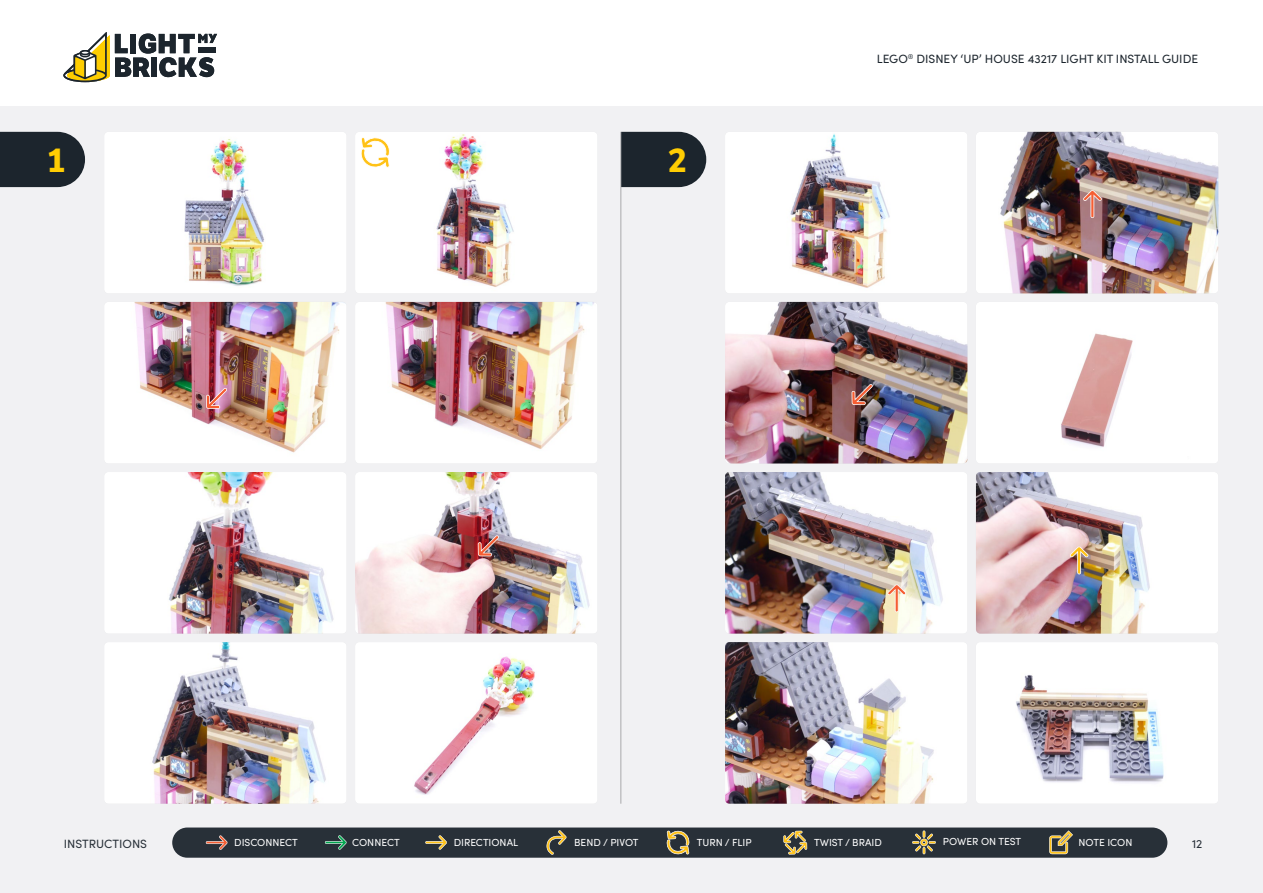
<style>
.page{position:relative;width:1263px;height:893px;background:#fff}
.page>*{position:absolute;margin:0;border:0;box-sizing:border-box;transform-origin:0 0}
.t1{font:700 33px "LFT Etica";color:#ffcd03}
.t2{font:12px "Sofia Pro";color:#1c252d}
.t3{font:12px "Sofia Pro";color:#283038}
.t4{font:10.2px "Sofia Pro";color:#fff}
</style>
<div class="page">
<div style="left:0;top:106px;width:1263px;height:787px;background:#f1f1f3"></div>
<hr style="left:621px;top:132px;width:1px;height:672px;background:#000">
<div style="left:172px;top:827px;width:995px;height:31px;background:#283038;border-radius:15px"></div>
<svg style="left:783px;top:831px;width:24px;height:23px"></svg>
<svg style="left:206px;top:835px;width:22px;height:15px"></svg>
<svg style="left:325px;top:835px;width:22px;height:15px"></svg>
<svg style="left:425px;top:835px;width:22px;height:15px"></svg>
<svg style="left:546px;top:830px;width:21px;height:25px"></svg>
<svg style="left:1049px;top:830px;width:24px;height:24px"></svg>
<svg style="left:912px;top:830px;width:24px;height:24px"></svg>
<svg style="left:666px;top:830px;width:24px;height:25px"></svg>
<svg style="left:63px;top:32px;width:154px;height:50px"></svg>
<svg style="left:0;top:132px;width:85px;height:55px;background:#2a333a"></svg>
<img style="left:355px;top:132px;width:242px;height:161px">
<img style="left:976px;top:132px;width:242px;height:161px">
<img style="left:105px;top:132px;width:241px;height:161px">
<img style="left:725px;top:132px;width:242px;height:161px">
<img style="left:355px;top:302px;width:242px;height:161px">
<img style="left:976px;top:302px;width:242px;height:161px">
<img style="left:355px;top:472px;width:242px;height:162px">
<img style="left:725px;top:472px;width:242px;height:162px">
<img style="left:355px;top:643px;width:242px;height:160px">
<img style="left:725px;top:642px;width:242px;height:162px">
<img style="left:105px;top:472px;width:241px;height:162px">
<img style="left:105px;top:302px;width:241px;height:161px">
<img style="left:725px;top:302px;width:242px;height:161px">
<img style="left:105px;top:642px;width:241px;height:162px">
<img style="left:976px;top:472px;width:242px;height:162px">
<svg style="left:359px;top:136px;width:32px;height:33px"></svg>
<svg style="left:206px;top:388px;width:21px;height:21px"></svg>
<svg style="left:478px;top:535px;width:21px;height:21px"></svg>
<svg style="left:621px;top:132px;width:85px;height:55px;background:#2a323a"></svg>
<svg style="left:1083px;top:190px;width:19px;height:28px"></svg>
<svg style="left:851px;top:384px;width:22px;height:21px"></svg>
<svg style="left:887px;top:584px;width:19px;height:28px"></svg>
<svg style="left:1070px;top:546px;width:18px;height:28px"></svg>
<img style="left:976px;top:643px;width:242px;height:160px">
<h1 class="t1" style="left:48px;top:140px;width:19px">1</h1>
<h1 class="t1" style="left:668px;top:140px;width:20px">2</h1>
<p class="t2" style="left:877px;top:50px;width:323px">LEGO<sup>®</sup> DISNEY ‘UP’ HOUSE 43217 LIGHT KIT INSTALL GUIDE</p>
<p class="t3" style="left:64px;top:835px;width:85px">INSTRUCTIONS</p>
<p class="t4" style="left:234px;top:835px;width:65px">DISCONNECT</p>
<p class="t4" style="left:352px;top:835px;width:49px">CONNECT</p>
<p class="t4" style="left:454px;top:835px;width:66px">DIRECTIONAL</p>
<p class="t4" style="left:574px;top:835px;width:66px">BEND / PIVOT</p>
<p class="t4" style="left:697px;top:835px;width:56px">TURN / FLIP</p>
<p class="t4" style="left:814px;top:835px;width:69px">TWIST / BRAID</p>
<p class="t4" style="left:943px;top:834px;width:80px">POWER ON TEST</p>
<p class="t4" style="left:1078px;top:835px;width:55px">NOTE ICON</p>
<p class="t3" style="left:1192px;top:835px;width:12px">12</p>
</div>
